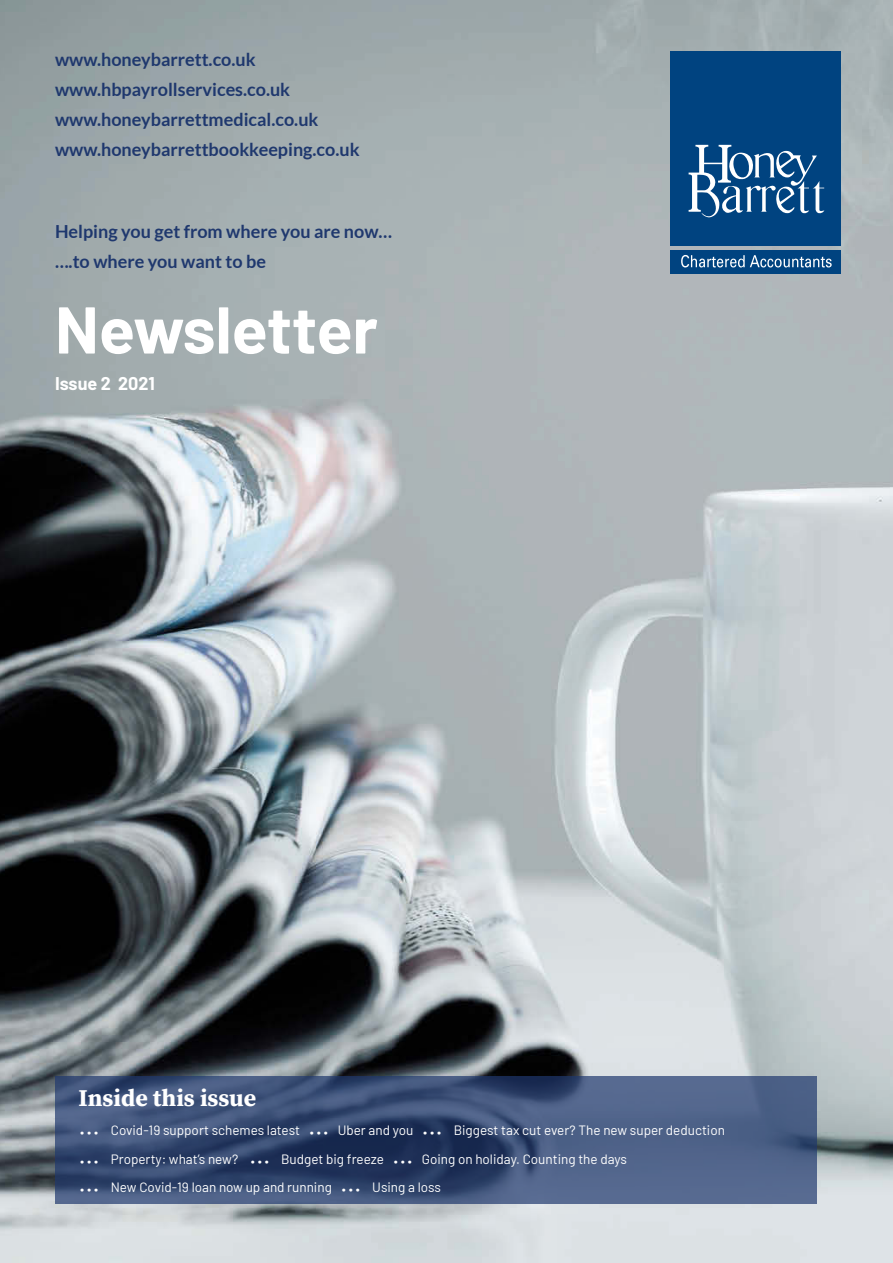
<style>
.page{position:relative;width:893px;height:1263px;background:#fff}
.page>*{position:absolute;margin:0;border:0;box-sizing:border-box;transform-origin:0 0}
.t1{font:700 66px "Barlow";color:#fff}
.t2{font:700 24px "Source Serif Pro";color:#fff}
.t3{font:700 18px/30px "Lato";color:#1f386e}
.t4{font:700 18px "Barlow";color:#fff}
.t5{font:13.5px/28.7px "Barlow";color:#fff}
.s1{font-size:27px}
</style>
<div class="page">
<img style="left:0;top:0;width:893px;height:1263px">
<svg style="left:55px;top:1076px;width:761px;height:127px;background:#3f5279"></svg>
<div style="left:670px;top:250px;width:171px;height:23px;background:#004380"></div>
<div style="left:670px;top:51px;width:171px;height:194px;background:#004380"></div>
<svg style="left:689px;top:145px;width:135px;height:72px"></svg>
<svg style="left:681px;top:255px;width:151px;height:12px"></svg>
<h3 class="t3" style="left:55px;top:44px;width:306px">www.honeybarrett.co.uk www.hbpayrollservices.co.uk www.honeybarrettmedical.co.uk www.honeybarrettbookkeeping.co.uk</h3>
<h3 class="t3" style="left:55px;top:216px;width:339px">Helping you get from where you are now… ….to where you want to be</h3>
<h1 class="t1" style="left:55px;top:281px;width:324px">Newsletter</h1>
<h3 class="t4" style="left:55px;top:370px;width:101px">Issue 2 2021</h3>
<h2 class="t2" style="left:79px;top:1082px;width:179px">Inside this issue</h2>
<p class="t5" style="left:79px;top:1115px;width:648px"><span class="s1">…</span> Covid-19 support schemes latest <span class="s1">…</span> Uber and you <span class="s1">…</span> Biggest tax cut ever? The new super deduction <span class="s1">…</span> Property: what’s new? <span class="s1">…</span> Budget big freeze <span class="s1">…</span> Going on holiday. Counting the days<br><span class="s1">…</span> New Covid-19 loan now up and running <span class="s1">…</span> Using a loss</p>
</div>
